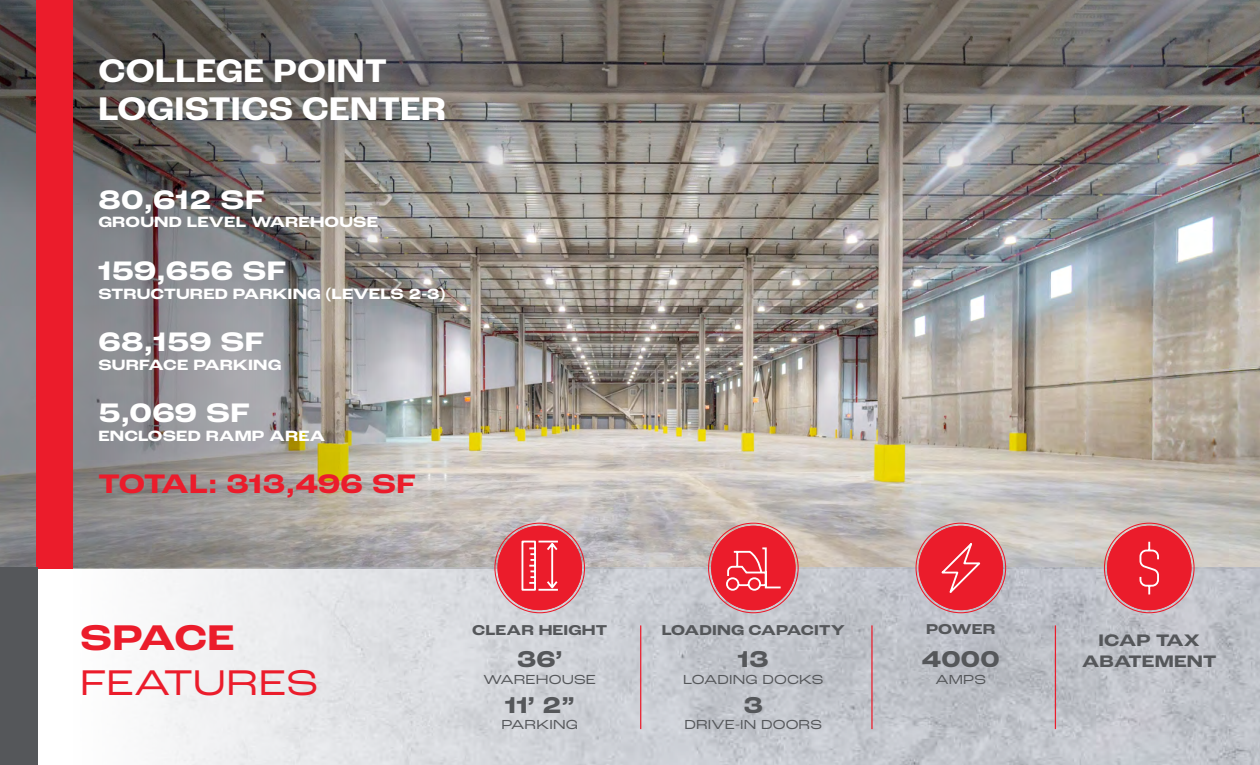
<style>
.page{position:relative;width:1260px;height:765px;background:#fff}
.page>*{position:absolute;margin:0;border:0;box-sizing:border-box;transform-origin:0 0}
.t1{font:expanded 37.5px "Roc Grotesk";letter-spacing:.01em;color:#eb1c2b}
.t2{font:700 expanded 37.5px "Roc Grotesk";letter-spacing:-.01em;color:#eb1c2b}
.t3{font:700 34.38px "Roc Grotesk";letter-spacing:.01em;color:#fff;scale:1.1 1}
.t4{font:700 expanded 28.12px "Roc Grotesk";letter-spacing:.01em;color:#fff}
.t5{font:700 expanded 28.12px "Roc Grotesk";letter-spacing:.01em;color:#eb1c2b}
.t6{font:700 expanded 24px "Roc Grotesk";letter-spacing:.01em;color:#55575a}
.t7{font:700 expanded 17.5px "Roc Grotesk";letter-spacing:.01em;color:#55575a}
.t8{font:700 expanded 15.62px "Roc Grotesk";letter-spacing:.01em;color:#fff}
.t9{font:700 expanded 15px "Roc Grotesk";letter-spacing:.01em;color:#55575a}
.t10{font:expanded 13.75px "Roc Grotesk";letter-spacing:.01em;color:#55575a}
</style>
<div class="page">
<img style="left:491px;top:253px;width:769px;height:315px">
<svg style="left:0;top:253px;width:491px;height:315px;background:#9a9a9a"></svg>
<img style="left:38px;top:568px;width:1222px;height:197px">
<svg style="left:0;top:0;width:1260px;height:253px;background:#7d7a77"></svg>
<hr style="left:640px;top:625px;width:1px;height:104px;background:#eb1c2b">
<hr style="left:871px;top:625px;width:2px;height:104px;background:#eb1c2b">
<div style="left:919px;top:526px;width:84px;height:84px;background:#eb1c2b;border-radius:50%"></div>
<div style="left:919px;top:526px;width:84px;height:84px;border:3px solid #eb1c2b;border-radius:50%"></div>
<svg style="left:941px;top:543px;width:40px;height:50px"></svg>
<div style="left:36px;top:0;width:36px;height:568px;background:#eb1c2b"></div>
<div style="left:0;top:568px;width:38px;height:197px;background:#55575a"></div>
<div style="left:498px;top:526px;width:84px;height:84px;background:#eb1c2b;border-radius:50%"></div>
<div style="left:498px;top:526px;width:84px;height:84px;border:3px solid #eb1c2b;border-radius:50%"></div>
<svg style="left:521px;top:540px;width:37px;height:51px"></svg>
<div style="left:711px;top:526px;width:85px;height:84px;background:#eb1c2b;border-radius:50%"></div>
<div style="left:711px;top:526px;width:85px;height:84px;border:3px solid #eb1c2b;border-radius:50%"></div>
<svg style="left:726px;top:547px;width:55px;height:44px"></svg>
<hr style="left:1055px;top:625px;width:1px;height:104px;background:#eb1c2b">
<div style="left:1107px;top:526px;width:84px;height:84px;background:#eb1c2b;border-radius:50%"></div>
<div style="left:1107px;top:526px;width:84px;height:84px;border:3px solid #eb1c2b;border-radius:50%"></div>
<svg style="left:1139px;top:541px;width:20px;height:54px"></svg>
<p class="t3" style="left:98px;top:50px;width:264px">COLLEGE POINT</p>
<p class="t3" style="left:98px;top:87px;width:318px">LOGISTICS CENTER</p>
<p class="t4" style="left:98px;top:182px;width:167px">80,612 SF</p>
<p class="t8" style="left:98px;top:213px;width:281px">GROUND LEVEL WAREHOUSE</p>
<p class="t4" style="left:98px;top:253px;width:189px">159,656 SF</p>
<p class="t8" style="left:98px;top:284px;width:349px">STRUCTURED PARKING (LEVELS 2-3)</p>
<p class="t4" style="left:98px;top:324px;width:167px">68,159 SF</p>
<p class="t8" style="left:98px;top:355px;width:185px">SURFACE PARKING</p>
<p class="t4" style="left:98px;top:395px;width:153px">5,069 SF</p>
<p class="t8" style="left:98px;top:426px;width:228px">ENCLOSED RAMP AREA</p>
<p class="t5" style="left:98px;top:466px;width:319px">TOTAL: 313,496 SF</p>
<p class="t2" style="left:80px;top:614px;width:156px">SPACE</p>
<p class="t1" style="left:80px;top:660px;width:240px">FEATURES</p>
<p class="t9" style="left:472px;top:621px;width:136px">CLEAR HEIGHT</p>
<p class="t6" style="left:517px;top:644px;width:47px">36’</p>
<p class="t10" style="left:484px;top:671px;width:114px">WAREHOUSE</p>
<p class="t6" style="left:505px;top:690px;width:71px">11’ 2”</p>
<p class="t10" style="left:501px;top:716px;width:78px">PARKING</p>
<p class="t9" style="left:662px;top:621px;width:185px">LOADING CAPACITY</p>
<p class="t6" style="left:738px;top:644px;width:32px">13</p>
<p class="t10" style="left:683px;top:671px;width:142px">LOADING DOCKS</p>
<p class="t6" style="left:744px;top:690px;width:21px">3</p>
<p class="t10" style="left:685px;top:716px;width:139px">DRIVE-IN DOORS</p>
<p class="t9" style="left:926px;top:619px;width:71px">POWER</p>
<p class="t7" style="left:1099px;top:629px;width:103px">ICAP TAX</p>
<p class="t6" style="left:922px;top:644px;width:79px">4000</p>
<p class="t7" style="left:1082px;top:650px;width:136px">ABATEMENT</p>
<p class="t10" style="left:935px;top:671px;width:52px">AMPS</p>
</div>
